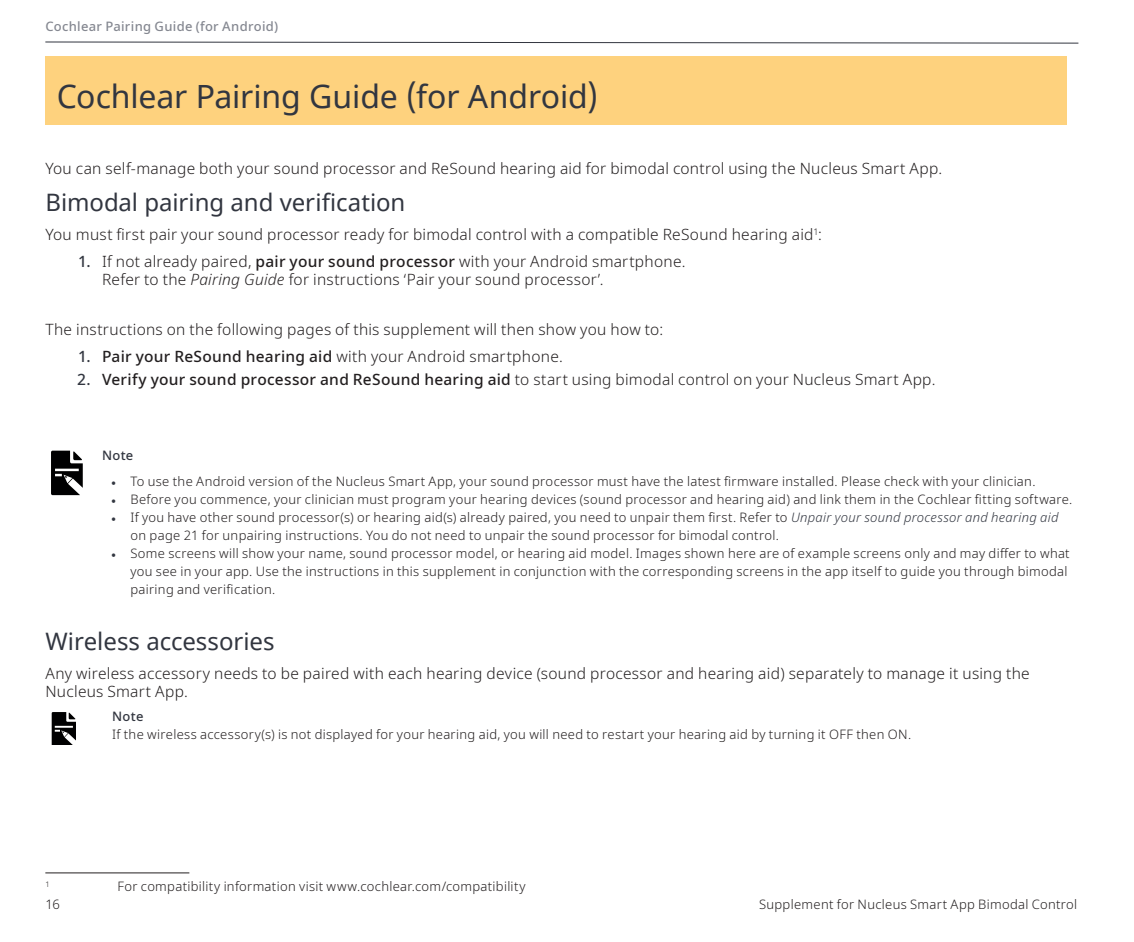
<style>
.page{position:relative;width:1134px;height:942px;background:#fff}
.page>*{position:absolute;margin:0;border:0;box-sizing:border-box;transform-origin:0 0}
.Heading_1{font:32px "Noto Sans";letter-spacing:-.005em;color:#323640}
.Heading_2{font:24px "Noto Sans";color:#323640}
.Body{font:300 15.6px/18px "Noto Sans";letter-spacing:.02em;color:#231f20}
.Note-Tip-Caution-War{font:300 13px/18px "Noto Sans";letter-spacing:.025em;color:#231f20}
.Footnotes{font:300 13px "Noto Sans";letter-spacing:.025em;color:#231f20}
.t1{font:500 13px "Noto Sans";letter-spacing:.025em;color:#858891}
.Note-Tip-Caution-War-2{font:500 13px "Noto Sans";color:#323640}
.Footnotes-2{font:300 7.6px "Noto Sans";color:#231f20}
.s1{font-weight:500;color:#323640}
.s2{font-weight:500}
.s3{font-style:italic}
.s4{font-family:"Minion Pro";font-weight:400;color:#323640}
.s5{font-style:italic;color:#323640}
</style>
<div class="page">
<svg style="left:45px;top:41px;width:1034px;height:3px"></svg>
<hr style="left:45px;top:872px;width:144px;height:1px;background:#231f20">
<svg style="left:51px;top:450px;width:32px;height:45px"></svg>
<svg style="left:52px;top:712px;width:24px;height:32px"></svg>
<div style="left:45px;top:57px;width:1021px;height:68px;background:#fed27e"></div>
<p class="t1" style="left:45px;top:17px;width:234px">Cochlear Pairing Guide (for Android)</p>
<p class="Heading_1" style="left:57px;top:74px;width:543px">Cochlear Pairing Guide (for Android)</p>
<p class="Body" style="left:45px;top:159px;width:898px">You can self-manage both your sound processor and ReSound hearing aid for bimodal control using the Nucleus Smart App.</p>
<p class="Heading_2" style="left:45px;top:186px;width:362px">Bimodal pairing and verification</p>
<p class="Body" style="left:45px;top:226px;width:778px">You must first pair your sound processor ready for bimodal control with a compatible ReSound hearing aid<sup>1</sup>:</p>
<p class="Body" style="left:102px;top:252px;width:585px;text-indent:-24px"><span class="s1">1.</span> If not already paired, <span class="s2">pair your sound processor</span> with your Android smartphone.<br>Refer to the <span class="s3">Pairing Guide</span> for instructions ‘Pair your sound processor’.</p>
<p class="Body" style="left:45px;top:321px;width:619px">The instructions on the following pages of this supplement will then show you how to:</p>
<p class="Body" style="left:78px;top:347px;width:486px"><span class="s1">1.</span> <span class="s2">Pair your ReSound hearing aid</span> with your Android smartphone.</p>
<p class="Body" style="left:77px;top:371px;width:860px"><span class="s1">2.</span> <span class="s2">Verify your sound processor and ReSound hearing aid</span> to start using bimodal control on your Nucleus Smart App.</p>
<p class="Note-Tip-Caution-War-2" style="left:102px;top:445px;width:33px">Note</p>
<p class="Note-Tip-Caution-War" style="left:111px;top:472px;width:926px"><span class="s4">•</span> To use the Android version of the Nucleus Smart App, your sound processor must have the latest firmware installed. Please check with your clinician.</p>
<p class="Note-Tip-Caution-War" style="left:111px;top:490px;width:963px"><span class="s4">•</span> Before you commence, your clinician must program your hearing devices (sound processor and hearing aid) and link them in the Cochlear fitting software.</p>
<p class="Note-Tip-Caution-War" style="left:130px;top:508px;width:930px;text-indent:-19px"><span class="s4">•</span> If you have other sound processor(s) or hearing aid(s) already paired, you need to unpair them first. Refer to <span class="s5">Unpair your sound processor and hearing aid </span>on page 21 for unpairing instructions. You do not need to unpair the sound processor for bimodal control.</p>
<p class="Note-Tip-Caution-War" style="left:130px;top:544px;width:941px;text-indent:-19px"><span class="s4">•</span> Some screens will show your name, sound processor model, or hearing aid model. Images shown here are of example screens only and may differ to what you see in your app. Use the instructions in this supplement in conjunction with the corresponding screens in the app itself to guide you through bimodal pairing and verification.</p>
<p class="Heading_2" style="left:45px;top:624px;width:231px">Wireless accessories</p>
<p class="Body" style="left:45px;top:664px;width:986px">Any wireless accessory needs to be paired with each hearing device (sound processor and hearing aid) separately to manage it using the<br>Nucleus Smart App.</p>
<p class="Note-Tip-Caution-War" style="left:112px;top:707px;width:800px"><span class="s1">Note<br></span>If the wireless accessory(s) is not displayed for your hearing aid, you will need to restart your hearing aid by turning it OFF then ON.</p>
<p class="Footnotes-2" style="left:45px;top:878px;width:6px">1</p>
<p class="Footnotes" style="left:117px;top:876px;width:410px">For compatibility information visit www.cochlear.com/compatibility</p>
<p class="Note-Tip-Caution-War" style="left:45px;top:895px;width:16px">16</p>
<p class="Note-Tip-Caution-War" style="left:759px;top:895px;width:320px">Supplement for Nucleus Smart App Bimodal Control</p>
</div>
